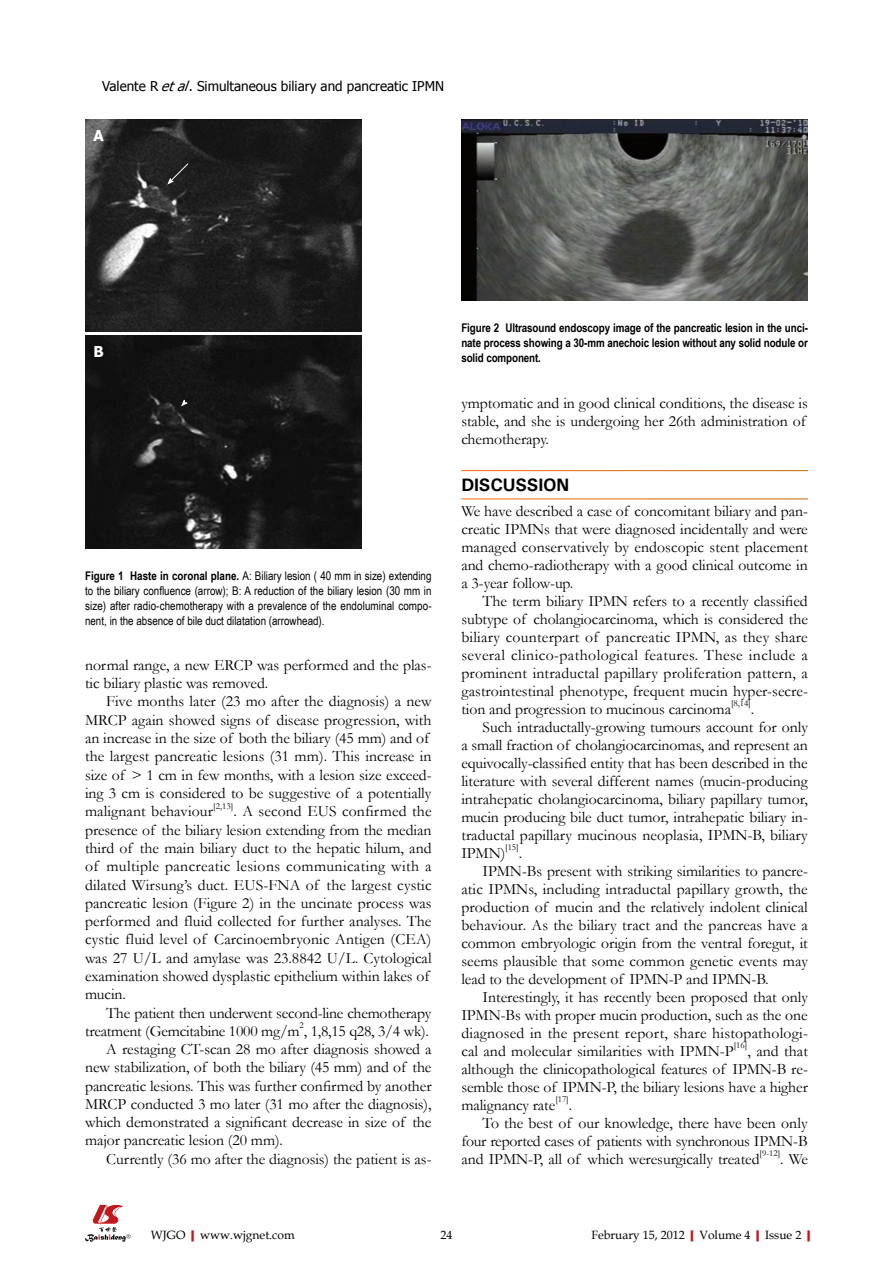
<style>
.page{position:relative;width:893px;height:1263px;background:#fff}
.page>*{position:absolute;margin:0;border:0;box-sizing:border-box;transform-origin:0 0}
.t1{font:700 18px "Univers";letter-spacing:-.01em;color:#000}
.t2{font:15.75px/18.3px "Garamond";letter-spacing:-.005em;color:#000}
.t3{font:15.75px "Garamond";letter-spacing:.015em;color:#000}
.t4{font:700 15px "Tahoma";color:#fff}
.t5{font:13.5px "Tahoma";color:#000}
.t6{font:12px/15px "Arial Narrow";color:#000;text-align:justify}
.t7{font:700 12px/15px "Arial Narrow";letter-spacing:-.01em;color:#000;text-align:justify}
.t8{font:12px "Book Antiqua";color:#000}
.t9{font:9.15px "Garamond";letter-spacing:-.005em;color:#000}
.s1{font-style:italic}
.s2{font-weight:700}
.s3{font-weight:700;color:#c01920}
</style>
<div class="page">
<svg style="left:85px;top:1205px;width:46px;height:37px"></svg>
<img style="left:85px;top:119px;width:277px;height:213px">
<img style="left:85px;top:336px;width:277px;height:212px">
<svg style="left:168px;top:163px;width:21px;height:21px"></svg>
<svg style="left:181px;top:400px;width:7px;height:6px"></svg>
<img style="left:461px;top:119px;width:347px;height:181px">
<p class="t5" style="left:102px;top:77px;width:344px">Valente R <span class="s1">etal</span>. Simultaneous biliary and pancreatic IPMN</p>
<p class="t4" style="left:94px;top:125px;width:12px">A</p>
<p class="t4" style="left:94px;top:341px;width:12px">B</p>
<p class="t6" style="left:85px;top:568px;width:348px"><span class="s2">Figure 1 Haste in coronal plane.</span> A: Biliary lesion ( 40 mm in size) extending to the biliary confluence (arrow); B: A reduction of the biliary lesion (30 mm in size) after radio-chemotherapy with a prevalence of the endoluminal compo&shy;nent, in the absence of bile duct dilatation (arrowhead).</p>
<p class="t2" style="left:85px;top:656px;width:348px">normal range, a new ERCP was performed and the plas&shy;tic biliary plastic was removed.</p>
<p class="t2" style="left:85px;top:692px;width:348px;text-indent:21px">Five months later (23 mo after the diagnosis) a new MRCP again showed signs of disease progression, with an increase in the size of both the biliary (45 mm) and of the largest pancreatic lesions (31 mm). This increase in size of &gt; 1 cm in few months, with a lesion size exceed&shy;ing 3 cm is considered to be suggestive of a potentially malignant behaviour</p>
<p class="t9" style="left:213px;top:800px;width:22px">[2,13]</p>
<p class="t2" style="left:85px;top:802px;width:348px;text-indent:148px">. A second EUS confirmed the presence of the biliary lesion extending from the median third of the main biliary duct to the hepatic hilum, and of multiple pancreatic lesions communicating with a dilated Wirsung’s duct. EUS-FNA of the largest cystic pancreatic lesion (Figure 2) in the uncinate process was performed and fluid collected for further analyses. The cystic fluid level of Carcinoembryonic Antigen (CEA) was 27 U/L and amylase was 23.8842 U/L. Cytological examination showed dysplastic epithelium within lakes of mucin.</p>
<p class="t2" style="left:85px;top:1003px;width:348px;text-align:right">The patient then underwent second-line chemotherapy treatment (Gemcitabine 1000 mg/m , 1,8,15 q28, 3/4 wk).</p>
<p class="t9" style="left:300px;top:1019px;width:6px">2</p>
<p class="t2" style="left:85px;top:1040px;width:348px;text-align:justify;text-indent:21px">A restaging CT-scan 28 mo after diagnosis showed a new stabilization, of both the biliary (45 mm) and of the pancreatic lesions. This was further confirmed by another MRCP conducted 3 mo later (31 mo after the diagnosis), which demonstrated a significant decrease in size of the major pancreatic lesion (20 mm).</p>
<p class="t2" style="left:106px;top:1149px;width:327px">Currently (36 mo after the diagnosis) the patient is as-</p>
<p class="t7" style="left:461px;top:320px;width:348px">Figure 2 Ultrasound endoscopy image of the pancreatic lesion in the unci&shy;nate process showing a 30-mm anechoic lesion without any solid nodule or solid component.</p>
<p class="t2" style="left:461px;top:393px;width:348px">ymptomatic and in good clinical conditions, the disease is stable, and she is undergoing her 26th administration of chemotherapy.</p>
<p class="t1" style="left:461px;top:474px;width:110px">DISCUSSION</p>
<p class="t2" style="left:461px;top:501px;width:348px;text-align:justify">We have described a case of concomitant biliary and pan&shy;creatic IPMNs that were diagnosed incidentally and were managed conservatively by endoscopic stent placement and chemo-radiotherapy with a good clinical outcome in a 3-year follow-up.</p>
<p class="t2" style="left:461px;top:591px;width:348px;text-align:justify;text-indent:21px">The term biliary IPMN refers to a recently classified subtype of cholangiocarcinoma, which is considered the biliary counterpart of pancreatic IPMN, as they share several clinico-pathological features. These include a prominent intraductal papillary proliferation pattern, a gastrointestinal phenotype, frequent mucin hyper-secre&shy;tion and progression to mucinous carcinoma</p>
<p class="t9" style="left:731px;top:697px;width:21px">[8,14]</p>
<p class="t2" style="left:751px;top:699px;width:5px">.</p>
<p class="t2" style="left:483px;top:717px;width:327px">Such intraductally-growing tumours account for only</p>
<p class="t2" style="left:461px;top:735px;width:348px">a small fraction of cholangiocarcinomas, and represent an</p>
<p class="t2" style="left:461px;top:753px;width:348px">equivocally-classified entity that has been described in the</p>
<p class="t2" style="left:461px;top:771px;width:348px">literature with several different names (mucin-producing</p>
<p class="t2" style="left:461px;top:789px;width:348px">intrahepatic cholangiocarcinoma, biliary papillary tumor,</p>
<p class="t2" style="left:461px;top:807px;width:348px">mucin producing bile duct tumor, intrahepatic biliary in-</p>
<p class="t2" style="left:461px;top:825px;width:348px">traductal papillary mucinous neoplasia, IPMN-B, biliary</p>
<p class="t2" style="left:461px;top:843px;width:45px">IPMN)</p>
<p class="t9" style="left:505px;top:841px;width:15px">[15]</p>
<p class="t2" style="left:519px;top:843px;width:5px">.</p>
<p class="t2" style="left:483px;top:861px;width:327px">IPMN-Bs present with striking similarities to pancre-</p>
<p class="t2" style="left:461px;top:879px;width:348px">atic IPMNs, including intraductal papillary growth, the</p>
<p class="t2" style="left:461px;top:897px;width:348px">production of mucin and the relatively indolent clinical</p>
<p class="t2" style="left:461px;top:915px;width:348px">behaviour. As the biliary tract and the pancreas have a</p>
<p class="t2" style="left:461px;top:933px;width:348px">common embryologic origin from the ventral foregut, it</p>
<p class="t2" style="left:461px;top:951px;width:348px">seems plausible that some common genetic events may</p>
<p class="t2" style="left:461px;top:969px;width:309px">lead to the development of IPMN-P and IPMN-B.</p>
<p class="t2" style="left:483px;top:987px;width:327px">Interestingly, it has recently been proposed that only</p>
<p class="t2" style="left:461px;top:1005px;width:348px">IPMN-Bs with proper mucin production, such as the one</p>
<p class="t3" style="left:461px;top:1022px;width:348px">diagnosed in the present report, share histopathologi-</p>
<p class="t2" style="left:461px;top:1041px;width:274px">cal and molecular similarities with IPMN-P</p>
<p class="t9" style="left:734px;top:1039px;width:15px">[16]</p>
<p class="t2" style="left:461px;top:1041px;width:348px;text-align:justify;text-indent:286px">, and that although the clinicopathological features of IPMN-B re&shy;semble those of IPMN-P, the biliary lesions have a higher malignancy rate</p>
<p class="t9" style="left:555px;top:1093px;width:15px">[17]</p>
<p class="t2" style="left:569px;top:1095px;width:5px">.</p>
<p class="t2" style="left:483px;top:1113px;width:327px">To the best of our knowledge, there have been only</p>
<p class="t2" style="left:461px;top:1131px;width:348px">four reported cases of patients with synchronous IPMN-B</p>
<p class="t2" style="left:461px;top:1149px;width:300px">and IPMN-P, all of which weresurgically treated</p>
<p class="t9" style="left:760px;top:1147px;width:22px">[9-12]</p>
<p class="t2" style="left:780px;top:1149px;width:29px">. We</p>
<p class="t8" style="left:151px;top:1226px;width:145px">WJGO<span class="s3">|</span>www.wjgnet.com</p>
<p class="t8" style="left:440px;top:1226px;width:13px">24</p>
<p class="t8" style="left:591px;top:1226px;width:226px">February 15, 2012<span class="s3">|</span>Volume 4<span class="s3">|</span>Issue 2<span class="s3">|</span></p>
</div>
